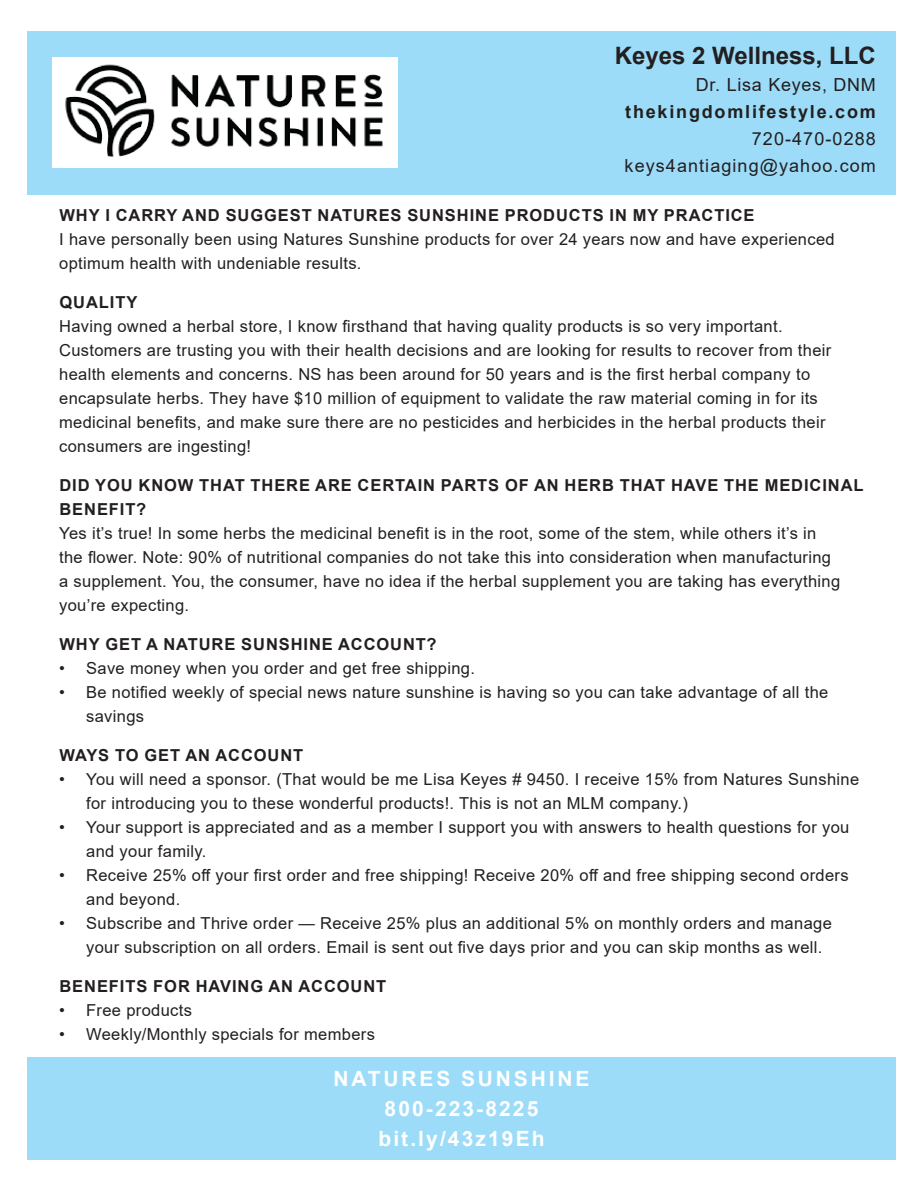
<style>
.page{position:relative;width:918px;height:1188px;background:#fff}
.page>*{position:absolute;margin:0;border:0;box-sizing:border-box;transform-origin:0 0}
.t1{font:700 24px "Arial";color:#231f20}
.t2{font:700 21px "Arial";letter-spacing:.1em;color:#fff}
.t3{font:700 21px "Arial";letter-spacing:.135em;color:#fff}
.t4{font:18px "Arial";letter-spacing:.06em;color:#231f20}
.t5{font:700 18px "Arial";letter-spacing:.1em;color:#231f20}
.t6{font:18px "Arial";letter-spacing:.04em;color:#231f20}
.t7{font:16.5px/24px "Arial";letter-spacing:.02em;color:#231f20}
.t8{font:700 16.5px/24px "Arial";letter-spacing:.055em;color:#231f20}
</style>
<div class="page">
<div style="left:27px;top:31px;width:869px;height:163px;background:#9cdcf8"></div>
<img style="left:53px;top:58px;width:345px;height:110px">
<div style="left:27px;top:1057px;width:869px;height:103px;background:#9cdcf8"></div>
<p class="t1" style="left:615px;top:39px;width:262px">Keyes 2 Wellness, LLC</p>
<p class="t6" style="left:696px;top:72px;width:181px">Dr. Lisa Keyes, DNM</p>
<p class="t5" style="left:625px;top:99px;width:252px">thekingdomlifestyle.com</p>
<p class="t4" style="left:752px;top:126px;width:125px">720-470-0288</p>
<p class="t4" style="left:625px;top:153px;width:253px">keys4antiaging@yahoo.com</p>
<p class="t8" style="left:60px;top:203px;width:697px">WHY I CARRY AND SUGGEST NATURES SUNSHINE PRODUCTS IN MY PRACTICE</p>
<p class="t7" style="left:59px;top:227px;width:777px">I have personally been using Natures Sunshine products for over 24 years now and have experienced optimum health with undeniable results.</p>
<p class="t8" style="left:60px;top:290px;width:79px">QUALITY</p>
<p class="t7" style="left:59px;top:314px;width:774px">Having owned a herbal store, I know firsthand that having quality products is so very important.<br>Customers are trusting you with their health decisions and are looking for results to recover from their health elements and concerns. NS has been around for 50 years and is the first herbal company to encapsulate herbs. They have $10 million of equipment to validate the raw material coming in for its medicinal benefits, and make sure there are no pesticides and herbicides in the herbal products their consumers are ingesting!</p>
<p class="t8" style="left:60px;top:473px;width:806px">DID YOU KNOW THAT THERE ARE CERTAIN PARTS OF AN HERB THAT HAVE THE MEDICINAL<br>BENEFIT?</p>
<p class="t7" style="left:59px;top:521px;width:783px">Yes it’s true! In some herbs the medicinal benefit is in the root, some of the stem, while others it’s in the flower. Note: 90% of nutritional companies do not take this into consideration when manufacturing a supplement. You, the consumer, have no idea if the herbal supplement you are taking has everything you’re expecting.</p>
<p class="t8" style="left:60px;top:632px;width:379px">WHY GET A NATURE SUNSHINE ACCOUNT?</p>
<p class="t7" style="left:59px;top:656px;width:417px">• Save money when you order and get free shipping.</p>
<p class="t7" style="left:86px;top:680px;width:744px;text-indent:-27px">• Be notified weekly of special news nature sunshine is having so you can take advantage of all the savings</p>
<p class="t8" style="left:60px;top:743px;width:245px">WAYS TO GET AN ACCOUNT</p>
<p class="t7" style="left:86px;top:767px;width:775px;text-indent:-27px">• You will need a sponsor. (That would be me Lisa Keyes # 9450. I receive 15% from Natures Sunshine for introducing you to these wonderful products!. This is not an MLM company.)</p>
<p class="t7" style="left:86px;top:815px;width:765px;text-indent:-27px">• Your support is appreciated and as a member I support you with answers to health questions for you and your family.</p>
<p class="t7" style="left:86px;top:863px;width:764px;text-indent:-27px">• Receive 25% off your first order and free shipping! Receive 20% off and free shipping second orders and beyond.</p>
<p class="t7" style="left:86px;top:911px;width:747px;text-indent:-27px">• Subscribe and Thrive order — Receive 25% plus an additional 5% on monthly orders and manage your subscription on all orders. Email is sent out five days prior and you can skip months as well.</p>
<p class="t8" style="left:60px;top:974px;width:328px">BENEFITS FOR HAVING AN ACCOUNT</p>
<p class="t7" style="left:59px;top:998px;width:134px">• Free products</p>
<p class="t7" style="left:59px;top:1022px;width:317px">• Weekly/Monthly specials for members</p>
<p class="t3" style="left:333px;top:1064px;width:258px">NATURES SUNSHINE</p>
<p class="t2" style="left:385px;top:1094px;width:155px">800-223-8225</p>
<p class="t2" style="left:378px;top:1124px;width:168px">bit.ly/43z19Eh</p>
</div>
